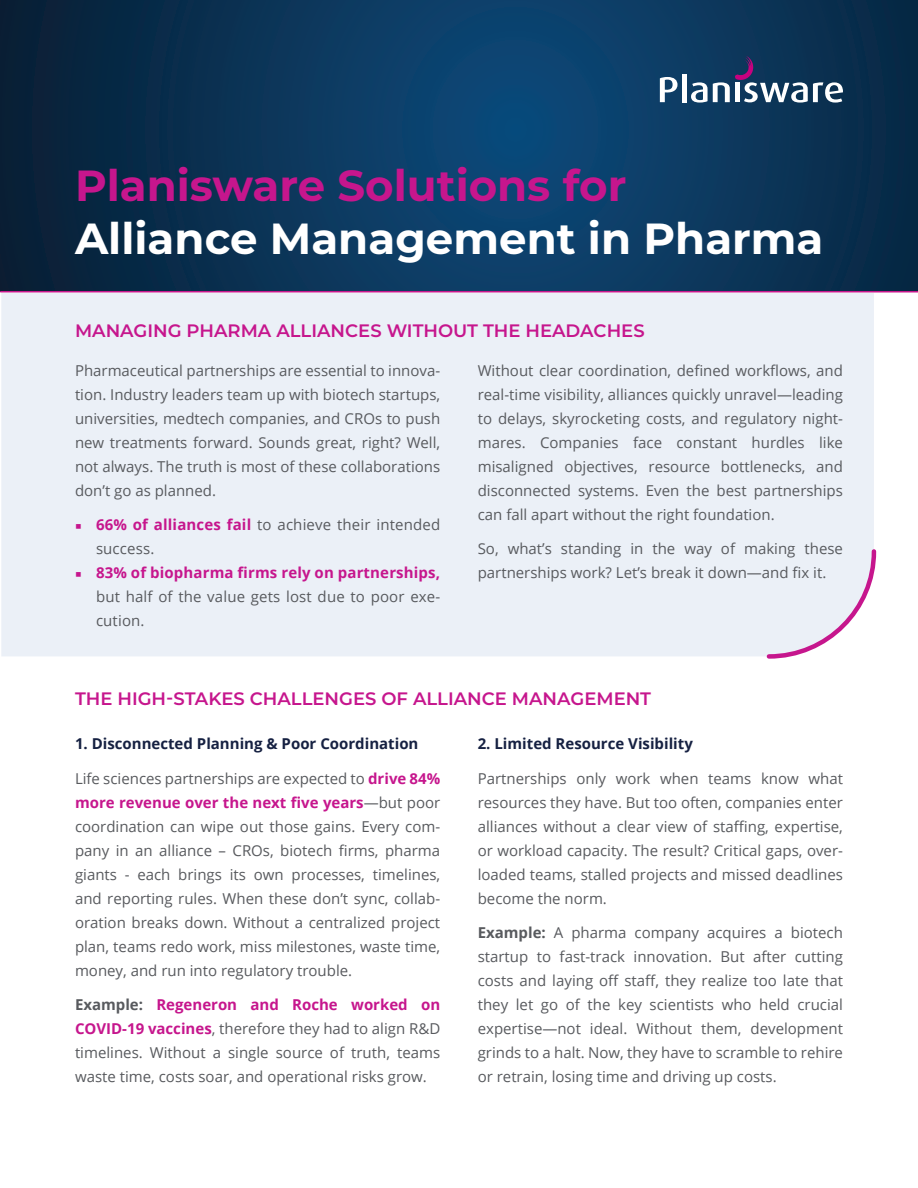
<style>
.page{position:relative;width:918px;height:1188px;background:#fff}
.page>*{position:absolute;margin:0;border:0;box-sizing:border-box;transform-origin:0 0}
.t1{font:700 43.5px "Montserrat";color:#fff}
.t2{font:700 43.5px "Montserrat";color:#c6168d}
.t3{font:600 18px "Montserrat";color:#c6168d}
.Body{font:15px/24px "Open Sans";color:#585a5e;text-align:justify}
.Body-2{font:700 15px "Open Sans";color:#162142}
.s1{font-family:"Alegreya";font-weight:700;font-size:15.75px;color:#c6168d}
.s2{font-weight:700;color:#c6168d}
.s3{font-weight:700}
</style>
<div class="page">
<div style="left:1px;top:293px;width:873px;height:363px;background:#ebf0f7"></div>
<svg style="left:764px;top:547px;width:113px;height:112px"></svg>
<svg style="left:1px;top:0;width:917px;height:291px;background:#0a3558"></svg>
<hr style="left:0;top:291px;width:918px;height:1px;background:#c7178c">
<svg style="left:660px;top:77px;width:17px;height:25px"></svg>
<div style="left:682px;top:74px;width:5px;height:28px;background:#fff"></div>
<svg style="left:691px;top:56px;width:152px;height:47px"></svg>
<p class="t2" style="left:75px;top:155px;width:553px">Planisware Solutions for</p>
<p class="t1" style="left:75px;top:207px;width:750px">Alliance Management in Pharma</p>
<p class="t3" style="left:75px;top:318px;width:571px">MANAGING PHARMA ALLIANCES WITHOUT THE HEADACHES</p>
<p class="Body" style="left:75px;top:358px;width:367px">Pharmaceutical partnerships are essential to innova&shy;tion. Industry leaders team up with biotech startups, universities, medtech companies, and CROs to push new treatments forward. Sounds great, right? Well, not always. The truth is most of these collaborations don’t go as planned.</p>
<p class="Body" style="left:96px;top:513px;width:346px;text-indent:-21px"><span class="s1">■</span> <span class="s2">66% of alliances fail</span> to achieve their intended success.</p>
<p class="Body" style="left:96px;top:561px;width:346px;text-indent:-21px"><span class="s1">■</span> <span class="s2">83% of biopharma firms rely on partnerships, </span>but half of the value gets lost due to poor exe&shy;cution.</p>
<p class="Body" style="left:478px;top:358px;width:367px">Without clear coordination, defined workflows, and real-time visibility, alliances quickly unravel—leading to delays, skyrocketing costs, and regulatory night&shy;mares. Companies face constant hurdles like misaligned objectives, resource bottlenecks, and disconnected systems. Even the best partnerships can fall apart without the right foundation.</p>
<p class="Body" style="left:478px;top:537px;width:367px">So, what’s standing in the way of making these partnerships work? Let’s break it down—and fix it.</p>
<p class="t3" style="left:75px;top:686px;width:578px">THE HIGH-STAKES CHALLENGES OF ALLIANCE MANAGEMENT</p>
<p class="Body-2" style="left:75px;top:733px;width:345px">1. Disconnected Planning &amp; Poor Coordination</p>
<p class="Body" style="left:75px;top:766px;width:367px">Life sciences partnerships are expected to <span class="s2">drive 84% more revenue over the next five years</span>—but poor coordination can wipe out those gains. Every com&shy;pany in an alliance – CROs, biotech firms, pharma giants - each brings its own processes, timelines, and reporting rules. When these don’t sync, collab&shy;oration breaks down. Without a centralized project plan, teams redo work, miss milestones, waste time, money, and run into regulatory trouble.</p>
<p class="Body" style="left:75px;top:993px;width:367px"><span class="s3">Example:</span> <span class="s2">Regeneron and Roche worked on COVID-19 vaccines</span>, therefore they had to align R&amp;D timelines. Without a single source of truth, teams waste time, costs soar, and operational risks grow.</p>
<p class="Body-2" style="left:478px;top:733px;width:217px">2. Limited Resource Visibility</p>
<p class="Body" style="left:478px;top:766px;width:367px">Partnerships only work when teams know what resources they have. But too often, companies enter alliances without a clear view of staffing, expertise, or workload capacity. The result? Critical gaps, over&shy;loaded teams, stalled projects and missed deadlines become the norm.</p>
<p class="Body" style="left:478px;top:921px;width:367px"><span class="s3">Example:</span> A pharma company acquires a biotech startup to fast-track innovation. But after cutting costs and laying off staff, they realize too late that they let go of the key scientists who held crucial expertise—not ideal. Without them, development grinds to a halt. Now, they have to scramble to rehire or retrain, losing time and driving up costs.</p>
</div>
